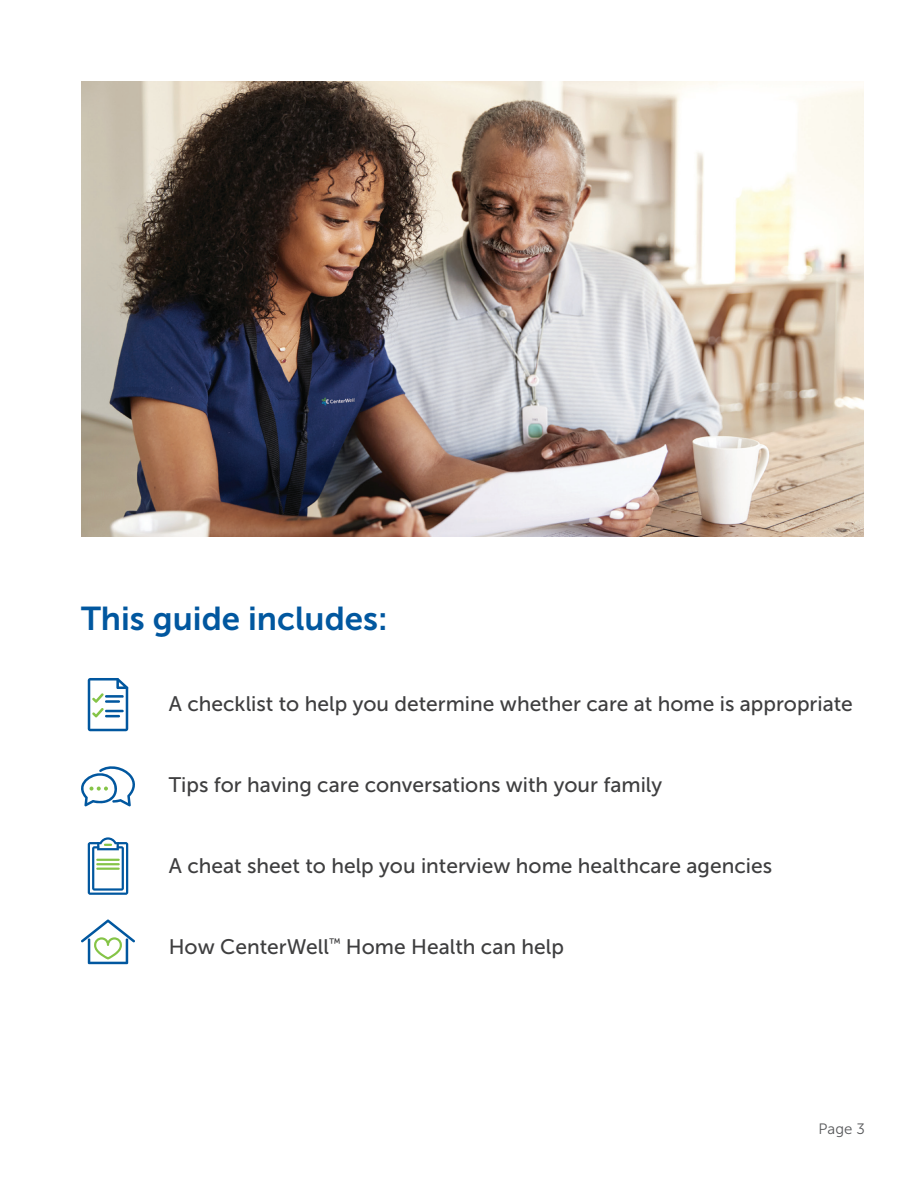
<style>
.page{position:relative;width:918px;height:1188px;background:#fff}
.page>*{position:absolute;margin:0;border:0;box-sizing:border-box;transform-origin:0 0}
.t1{font:33px "Museo Sans 700";color:#01579f}
.t2{font:21px "Museo Sans 500";color:#3e3e3f}
.t3{font:15px "Museo Sans 300";color:#57585a}
</style>
<div class="page">
<img style="left:81px;top:81px;width:783px;height:455px">
<svg style="left:88px;top:678px;width:40px;height:53px"></svg>
<svg style="left:81px;top:766px;width:54px;height:40px"></svg>
<svg style="left:88px;top:837px;width:40px;height:58px"></svg>
<svg style="left:81px;top:919px;width:54px;height:45px"></svg>
<p class="t1" style="left:81px;top:600px;width:308px">This guide includes:</p>
<p class="t2" style="left:169px;top:692px;width:686px">A checklist to help you determine whether care at home is appropriate</p>
<p class="t2" style="left:169px;top:773px;width:495px">Tips for having care conversations with your family</p>
<p class="t2" style="left:169px;top:854px;width:605px">A cheat sheet to help you interview home healthcare agencies</p>
<p class="t2" style="left:169px;top:935px;width:397px">How CenterWell<sup>™</sup> Home Health can help</p>
<p class="t3" style="left:818px;top:1121px;width:48px">Page 3</p>
</div>
